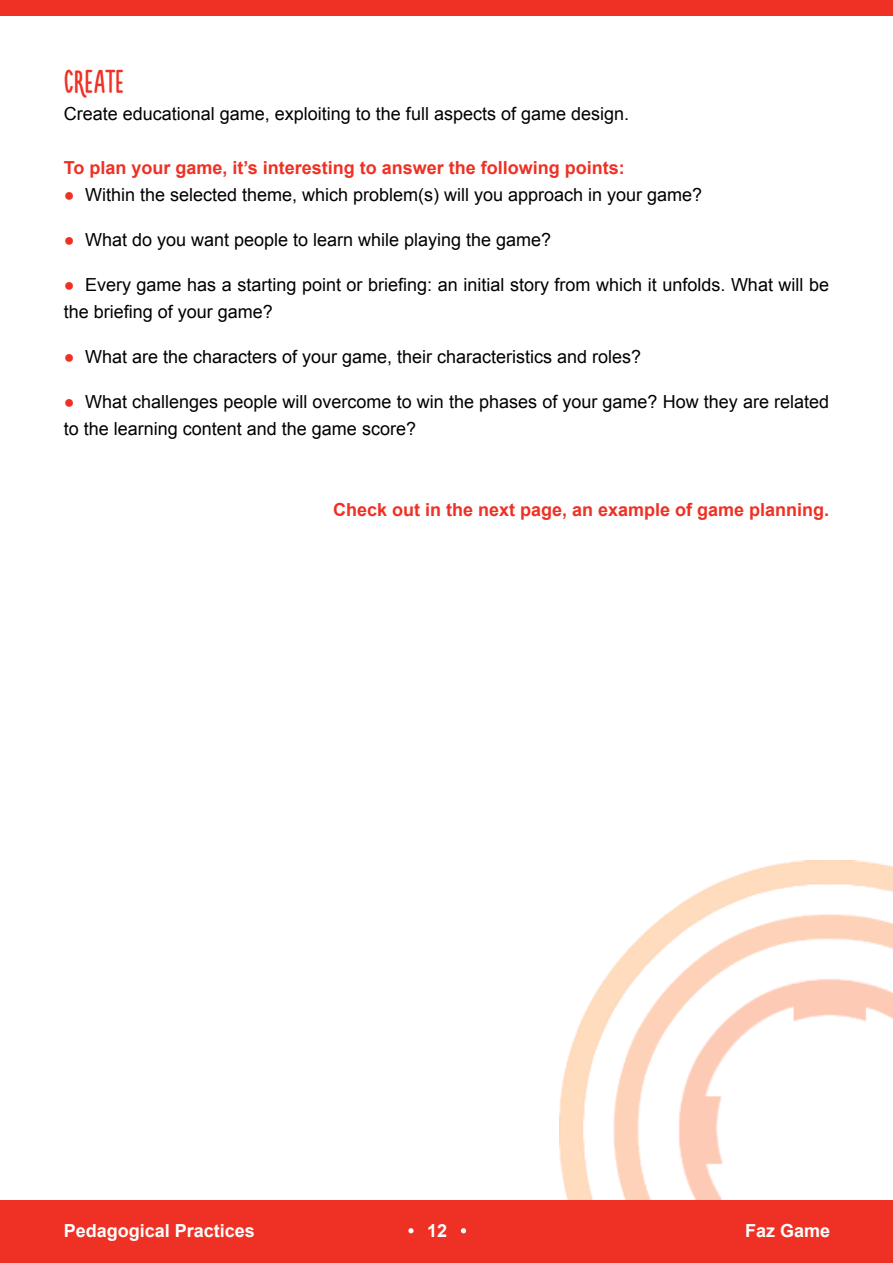
<style>
.page{position:relative;width:893px;height:1263px;background:#fff}
.page>*{position:absolute;margin:0;border:0;box-sizing:border-box;transform-origin:0 0}
.t1{font:36px "Novito Nova";color:#ee3124}
.t2{font:18px/27px "Arial";color:#000}
.t3{font:700 18px "Arial";color:#ee3124}
.t4{font:700 18px "Arial";color:#fff}
.s1{font-weight:900;color:#ee3124}
</style>
<div class="page">
<img style="left:559px;top:861px;width:334px;height:339px">
<div style="left:0;top:0;width:893px;height:16px;background:#ee3124"></div>
<div style="left:0;top:1200px;width:893px;height:63px;background:#ee3124"></div>
<svg style="left:408px;top:1228px;width:6px;height:5px"></svg>
<svg style="left:461px;top:1228px;width:5px;height:5px"></svg>
<h1 class="t1" style="left:64px;top:64px;width:11px">CREATE</h1>
<p class="t2" style="left:64px;top:100px;width:567px">Create educational game, exploiting to the full aspects of game design.</p>
<p class="t3" style="left:64px;top:155px;width:563px">To plan your game, it’s interesting to answer the following points:</p>
<p class="t2" style="left:64px;top:181px;width:640px"><span class="s1">●</span> Within the selected theme, which problem(s) will you approach in your game?</p>
<p class="t2" style="left:64px;top:226px;width:489px"><span class="s1">●</span> What do you want people to learn while playing the game?</p>
<p class="t2" style="left:64px;top:271px;width:767px"><span class="s1">●</span> Every game has a starting point or briefing: an initial story from which it unfolds. What will be the briefing of your game?</p>
<p class="t2" style="left:64px;top:343px;width:579px"><span class="s1">●</span> What are the characters of your game, their characteristics and roles?</p>
<p class="t2" style="left:64px;top:388px;width:767px"><span class="s1">●</span> What challenges people will overcome to win the phases of your game? How they are related to the learning content and the game score?</p>
<p class="t3" style="left:333px;top:497px;width:498px">Check out in the next page, an example of game planning.</p>
<p class="t4" style="left:64px;top:1218px;width:193px">Pedagogical Practices</p>
<p class="t4" style="left:427px;top:1218px;width:22px">12</p>
<p class="t4" style="left:745px;top:1218px;width:87px">Faz Game</p>
</div>
